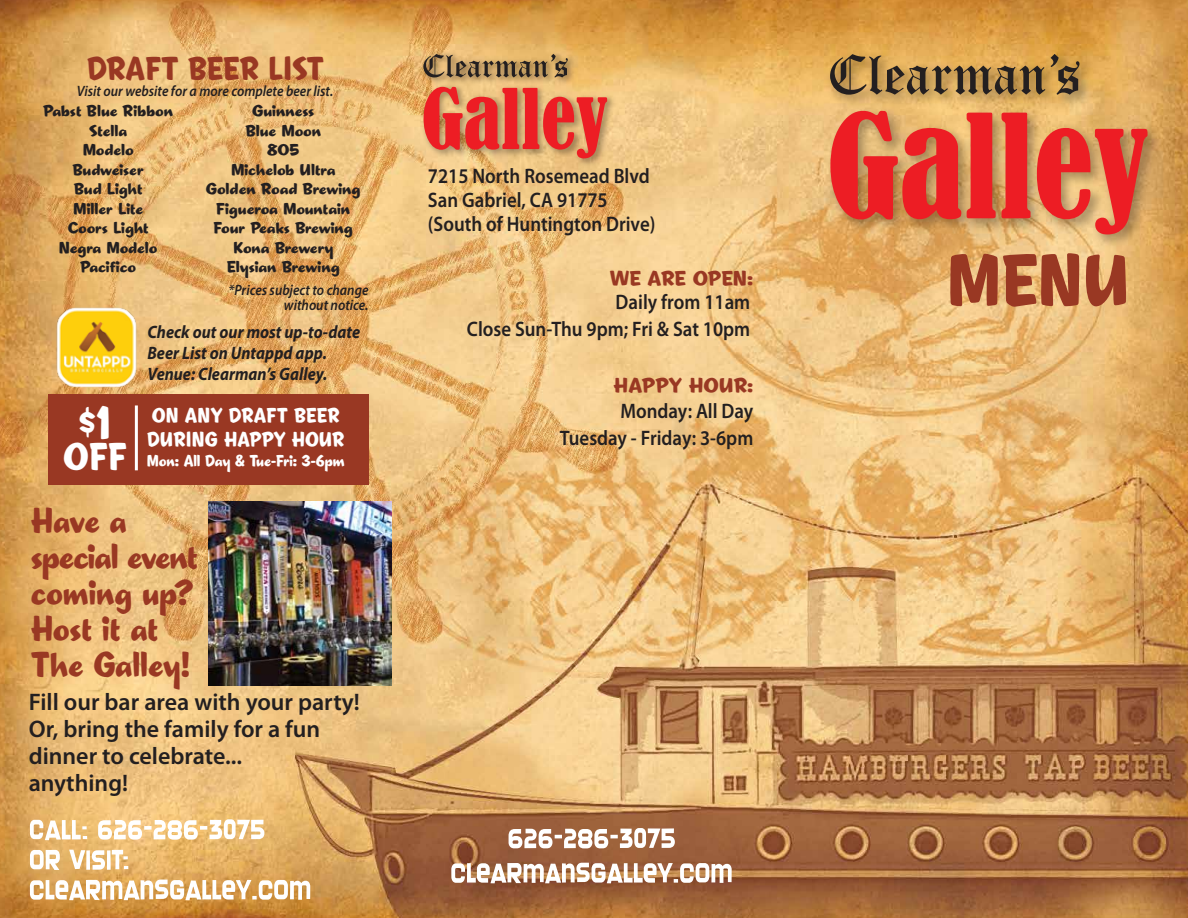
<style>
.page{position:relative;width:1188px;height:918px;background:#fff}
.page>*{position:absolute;margin:0;border:0;box-sizing:border-box;transform-origin:0 0}
.t1{font:48px "Las Vegas Castaway";color:#fff;scale:.9 1}
.t2{font:39px "Las Vegas Castaway";color:#fff;scale:.9 1}
.t3{font:36px/36px "Las Vegas Castaway";color:#993823;scale:.9 1}
.t4{font:33px "Las Vegas Castaway";color:#993823;scale:.9 1}
.t5{font:600 24px/27px "Myriad Pro";color:#231f20}
.t6{font:600 21px/24px "Myriad Pro";color:#231f20;text-align:right;scale:.9 1}
.t7{font:21px/24px "Las Vegas Castaway";color:#fff;scale:.9 1}
.t8{font:21px "Las Vegas Castaway";color:#993823}
.t9{font:italic 700 18px/21px "Myriad Pro";color:#231f20;scale:.9 1}
.t10{font:16.5px/19.5px "Las Vegas Castaway";color:#231f20;text-align:center}
.t11{font:16.5px "Las Vegas Castaway";color:#fff;scale:.9 1}
.t12{font:italic 600 15px/15px "Myriad Pro";color:#231f20;text-align:right;scale:.9 1}
</style>
<div class="page">
<img style="left:0;top:0;width:1188px;height:918px">
<img style="left:821px;top:44px;width:345px;height:210px">
<svg style="left:830px;top:54px;width:215px;height:41px;background:#a17e47"></svg>
<svg style="left:1051px;top:54px;width:28px;height:41px"></svg>
<svg style="left:830px;top:111px;width:131px;height:108px;background:#e15640"></svg>
<svg style="left:967px;top:113px;width:29px;height:105px;background:#e53b32"></svg>
<svg style="left:1002px;top:113px;width:29px;height:105px;background:#e43b33"></svg>
<svg style="left:1037px;top:128px;width:111px;height:106px;background:#df6449"></svg>
<img style="left:417px;top:48px;width:201px;height:121px">
<svg style="left:423px;top:54px;width:145px;height:23px;background:#9e8053"></svg>
<svg style="left:424px;top:87px;width:183px;height:71px;background:#e1684d"></svg>
<svg style="left:30px;top:820px;width:57px;height:20px"></svg>
<svg style="left:98px;top:819px;width:166px;height:21px"></svg>
<svg style="left:30px;top:850px;width:30px;height:20px"></svg>
<svg style="left:69px;top:850px;width:16px;height:19px"></svg>
<svg style="left:86px;top:850px;width:4px;height:20px"></svg>
<svg style="left:92px;top:850px;width:13px;height:20px"></svg>
<svg style="left:107px;top:850px;width:4px;height:20px"></svg>
<svg style="left:112px;top:850px;width:16px;height:19px"></svg>
<svg style="left:30px;top:880px;width:280px;height:20px"></svg>
<svg style="left:451px;top:863px;width:281px;height:20px"></svg>
<svg style="left:509px;top:828px;width:166px;height:20px"></svg>
<svg style="left:950px;top:253px;width:129px;height:54px;background:#b66844"></svg>
<svg style="left:1085px;top:255px;width:41px;height:52px;background:#b66743"></svg>
<img style="left:209px;top:501px;width:182px;height:185px">
<div style="left:48px;top:394px;width:320px;height:91px;background:#993823"></div>
<hr style="left:135px;top:405px;width:3px;height:65px;background:#fff">
<img style="left:53px;top:306px;width:86px;height:83px">
<h3 class="t4" style="left:87px;top:48px;width:265px">DRAFT BEER LIST</h3>
<p class="t12" style="left:77px;top:83px;width:286px">Visit our website for a more complete beer list.</p>
<p class="t10" style="left:43px;top:103px;width:131px">Pabst Blue Ribbon<br>Stella<br>Modelo<br>Budweiser<br>Bud Light<br>Miller Lite<br>Coors Light<br>Negra Modelo<br>Pacifico</p>
<p class="t10" style="left:206px;top:103px;width:156px">Guinness<br>Blue Moon<br>805<br>Michelob Ultra<br>Golden Road Brewing<br>Figueroa Mountain<br>Four Peaks Brewing<br>Kona Brewery<br>Elysian Brewing</p>
<h1 class="t1" style="left:79px;top:393px;width:38px">$1</h1>
<h2 class="t2" style="left:63px;top:433px;width:72px">OFF</h2>
<p class="t12" style="left:229px;top:282px;width:157px">*Prices subject to change without notice.</p>
<p class="t9" style="left:147px;top:321px;width:238px">Check out our most up-to-date<br>Beer List on Untappd app.<br>Venue: Clearman’s Galley.</p>
<p class="t7" style="left:147px;top:405px;width:221px">ON ANY DRAFT BEER<br>DURING HAPPY HOUR</p>
<p class="t11" style="left:147px;top:450px;width:221px">Mon: All Day &amp; Tue-Fri: 3-6pm</p>
<h3 class="t3" style="left:31px;top:505px;width:187px">Have a special event coming up?<br>Host it at<br>The Galley!</h3>
<h3 class="t5" style="left:29px;top:688px;width:333px">Fill our bar area with your party!<br>Or, bring the family for a fun dinner to celebrate...<br>anything!</h3>
<p class="t6" style="left:428px;top:163px;width:254px;text-align:left">7215 North Rosemead Blvd<br>San Gabriel, CA 91775 (South of Huntington Drive)</p>
<p class="t8" style="left:610px;top:265px;width:145px">WE ARE OPEN:</p>
<p class="t6" style="left:467px;top:288px;width:316px;line-height:27px">Daily from 11am<br>Close Sun-Thu 9pm; Fri &amp; Sat 10pm</p>
<p class="t8" style="left:614px;top:373px;width:141px">HAPPY HOUR:</p>
<p class="t6" style="left:560px;top:397px;width:217px;line-height:27px">Monday: All Day<br>Tuesday - Friday: 3-6pm</p>
</div>
